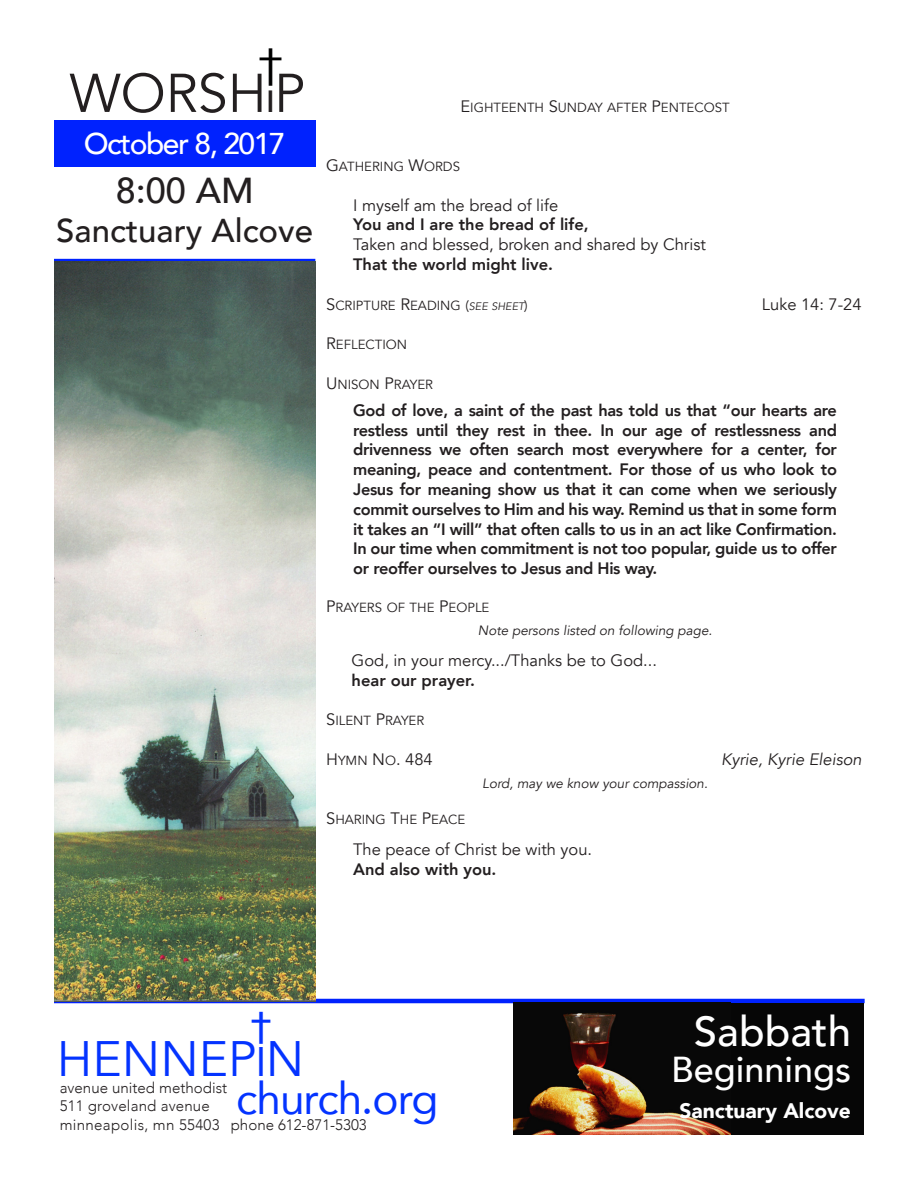
<style>
.page{position:relative;width:918px;height:1188px;background:#fff}
.page>*{position:absolute;margin:0;border:0;box-sizing:border-box;transform-origin:0 0}
.t1{font:54px "Avenir";color:#231f20}
.t2{font:49.65px "Avenir";color:#0433ff}
.t3{font:45px "Avenir";color:#000}
.t4{font:44.1px "Avenir";letter-spacing:-.02em;color:#0433ff}
.t5{font:500 42px "Avenir";color:#fff}
.t6{font:500 38.7px "Avenir";color:#0433ff}
.t7{font:500 36px "Avenir";color:#fff}
.t8{font:500 36px "Avenir";color:#231f20}
.t9{font:500 33px "Avenir";color:#231f20}
.t10{font:500 30px "Avenir";letter-spacing:-.05em;color:#fff}
.t11{font:900 21px "Avenir";color:#fff}
.t12{font:800 16.5px/19.8px "Avenir";color:#231f20;text-align:justify}
.t13{font:16.5px "Avenir";color:#231f20}
.t14{font:italic 16.5px "Avenir";color:#231f20}
.t15{font:16.5px "Avenir Book SC800";color:#231f20}
.t16{font:300 15.15px/19.4px "Avenir";color:#231f20}
.t17{font:italic 13.5px "Avenir";color:#231f20}
.t18{font:13.2px "Avenir Book SC800";color:#231f20}
.s1{font-weight:800;font-size:28.5px}
.s2{font-size:16.5px}
.s3{font-size:13.5px}
.s4{font-family:"Avenir Book Oblique SC800";font-size:10.8px}
.s5{font-size:13.2px}
.s6{font-weight:400;font-size:49.65px}
</style>
<div class="page">
<div style="left:54px;top:120px;width:261px;height:47px;background:#0022fe"></div>
<svg style="left:54px;top:259px;width:261px;height:3px"></svg>
<svg style="left:54px;top:999px;width:811px;height:4px;background:#0824d9"></svg>
<div style="left:514px;top:1003px;width:350px;height:131px;background:#060606"></div>
<img style="left:514px;top:1012px;width:216px;height:122px">
<img style="left:54px;top:262px;width:261px;height:739px">
<p class="t3" style="left:258px;top:29px;width:27px">†</p>
<p class="t1" style="left:70px;top:61px;width:237px">WORSH<span class="s1">l</span>P</p>
<p class="t10" style="left:84px;top:118px;width:203px">October 8, 2017</p>
<p class="t8" style="left:116px;top:159px;width:140px">8:00 AM</p>
<p class="t9" style="left:56px;top:202px;width:258px">Sanctuary Alcove</p>
<p class="t18" style="left:460px;top:99px;width:271px"><span class="s2">E</span>IGHTEE NTH <span class="s2">S</span>UNDAY AFTER <span class="s2">P</span>ENTECOST</p>
<p class="t18" style="left:326px;top:159px;width:134px"><span class="s2">G</span>ATHERING <span class="s2">W</span>ORDS</p>
<p class="t13" style="left:353px;top:195px;width:207px">I myself am the bread of life</p>
<p class="t12" style="left:353px;top:215px;width:237px">You and I are the bread of life,</p>
<p class="t13" style="left:353px;top:235px;width:354px">Taken and blessed, broken and shared by Christ</p>
<p class="t12" style="left:353px;top:254px;width:201px">That the world might live.</p>
<p class="t18" style="left:326px;top:297px;width:203px"><span class="s2">S</span>CRIPTURE <span class="s2">R</span>EADING <span class="s3">(</span><span class="s4">SEE SHEET</span><span class="s3">)</span></p>
<p class="t13" style="left:762px;top:294px;width:101px">Luke 14: 7-24</p>
<p class="t18" style="left:326px;top:337px;width:83px"><span class="s2">R</span>EFLECTION</p>
<p class="t18" style="left:326px;top:376px;width:108px"><span class="s2">U</span> NISON <span class="s2">P</span>RAYER</p>
<p class="t12" style="left:353px;top:400px;width:485px">God of love, a saint of the past has told us that “our hearts are restless until they rest in thee. In our age of restlessness and drivenness we often search most everywhere for a center, for meaning, peace and contentment. For those of us who look to Jesus for meaning show us that it can come when we seriously commit ourselves to Him and his way. Remind us that in some form it takes an “I will” that often calls to us in an act like Confirmation.<br>In our time when commitment is not too popular, guide us to offer or reoffer ourselves to Jesus and His way.</p>
<p class="t18" style="left:326px;top:600px;width:163px"><span class="s2">P</span>RAYERS OF THE <span class="s2">P</span>EOPLE</p>
<p class="t17" style="left:478px;top:623px;width:236px">Note persons listed on following page.</p>
<p class="t13" style="left:352px;top:650px;width:307px">God, in your mercy.../Thanks be to God...</p>
<p class="t12" style="left:352px;top:670px;width:125px">hear our prayer.</p>
<p class="t18" style="left:326px;top:713px;width:100px"><span class="s2">S</span>ILENT <span class="s2">P</span>RAYER</p>
<p class="t15" style="left:326px;top:749px;width:108px">H<span class="s5">YMN</span> N <span class="s5">O</span>. 484</p>
<p class="t14" style="left:721px;top:749px;width:142px">Kyrie, Kyrie Eleison</p>
<p class="t17" style="left:482px;top:776px;width:227px">Lord, may we know your compassion.</p>
<p class="t18" style="left:326px;top:812px;width:139px"><span class="s2">S</span>HARING <span class="s2">T</span>HE <span class="s2">P</span>EACE</p>
<p class="t13" style="left:353px;top:839px;width:240px">The peace of Christ be with you.</p>
<p class="t12" style="left:353px;top:859px;width:145px">And also with you.</p>
<p class="t6" style="left:250px;top:992px;width:23px">†</p>
<p class="t5" style="left:694px;top:995px;width:159px">Sabbath</p>
<p class="t7" style="left:671px;top:1038px;width:181px">Beginnings</p>
<p class="t11" style="left:680px;top:1093px;width:173px">Sanctuary Alcove</p>
<p class="t6" style="left:257px;top:1029px;width:49px">l<span class="s6">N</span></p>
<p class="t16" style="left:60px;top:1096px;width:308px">511 groveland avenue<br>minneapolis, mn 55403 phone 612-871-5303</p>
<p class="t2" style="left:57px;top:1030px;width:201px">HENNEP</p>
<p class="t16" style="left:60px;top:1078px;width:169px">avenue united methodist</p>
<p class="t4" style="left:236px;top:1063px;width:204px">church.org</p>
</div>
